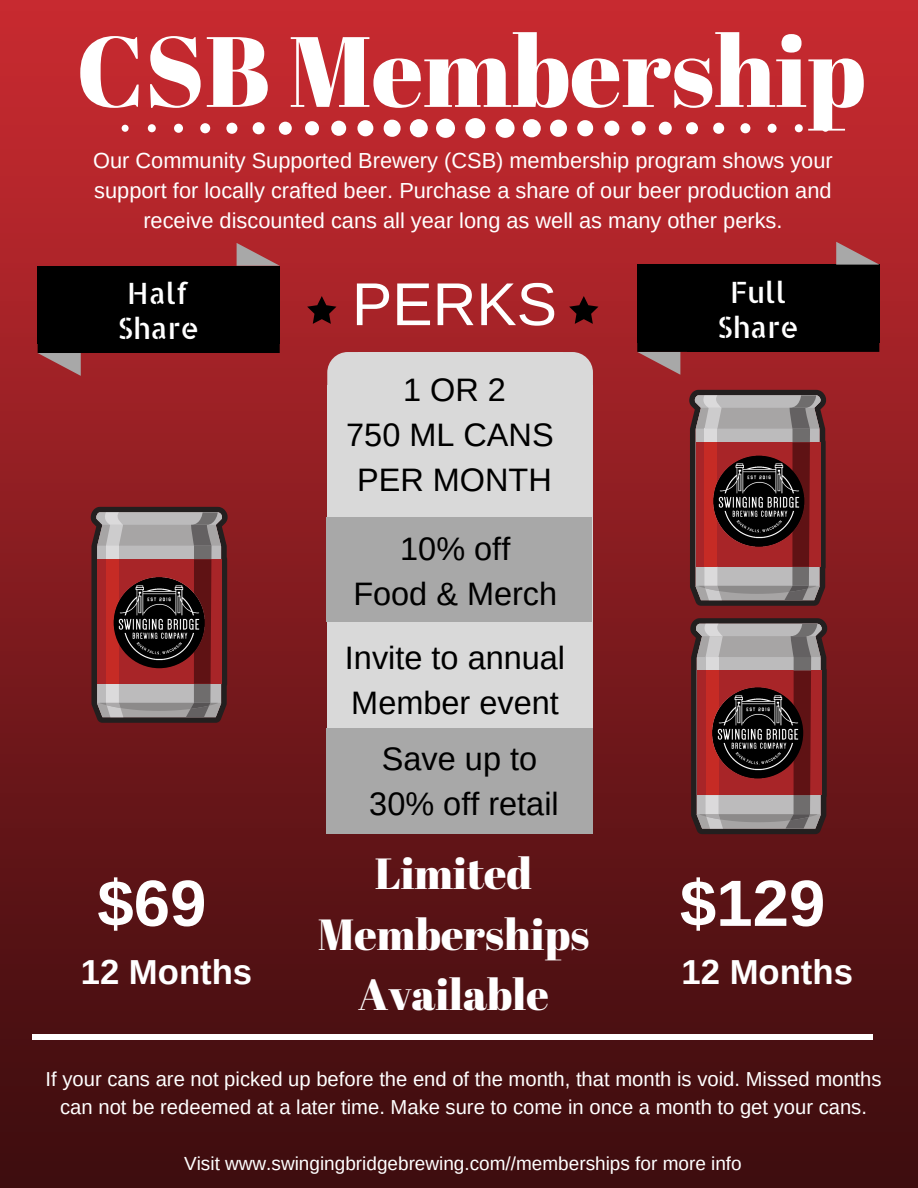
<style>
.page{position:relative;width:918px;height:1188px;background:#fff}
.page>*{position:absolute;margin:0;border:0;box-sizing:border-box;transform-origin:0 0}
.t1{font:99.6px "Abril Fatface";color:#fff}
.t2{font:700 65.4px "Arimo";color:#fff}
.t3{font:60.45px "Liberation Sans";color:#fff}
.t4{font:43.65px/60.8px "Abril Fatface";color:#fff;text-align:center}
.t5{font:700 34.65px "Arimo";color:#fff}
.t6{font:32.4px/45px "Arimo";color:#000;text-align:center}
.t7{font:29.4px/34.8px "Allerta Stencil";color:#fff;text-align:center}
.t8{font:21.75px/30.3px "Arimo";color:#fff;text-align:center}
.t9{font:20.25px/28.2px "Arimo";color:#fff;text-align:center}
.t10{font:18.9px "Arimo";color:#fff}
</style>
<div class="page">
<img style="left:0;top:0;width:918px;height:1188px">
<div style="left:88px;top:274px;width:143px;height:70px;background:#000"></div>
<div style="left:38px;top:266px;width:51px;height:10px;background:#000"></div>
<div style="left:38px;top:274px;width:51px;height:70px;background:#000"></div>
<svg style="left:38px;top:344px;width:51px;height:32px"></svg>
<div style="left:88px;top:343px;width:143px;height:10px;background:#000"></div>
<svg style="left:231px;top:344px;width:49px;height:9px"></svg>
<div style="left:230px;top:274px;width:50px;height:70px;background:#000"></div>
<div style="left:230px;top:266px;width:50px;height:10px;background:#000"></div>
<svg style="left:237px;top:243px;width:43px;height:23px"></svg>
<div style="left:88px;top:266px;width:143px;height:10px;background:#000"></div>
<div style="left:465px;top:118px;width:20px;height:20px;background:#fff;border-radius:50%"></div>
<div style="left:496px;top:119px;width:19px;height:19px;background:#fff;border-radius:50%"></div>
<div style="left:523px;top:119px;width:18px;height:18px;background:#fff;border-radius:50%"></div>
<svg style="left:550px;top:120px;width:17px;height:17px"></svg>
<svg style="left:577px;top:120px;width:16px;height:16px"></svg>
<div style="left:604px;top:121px;width:15px;height:15px;background:#fff;border-radius:50%"></div>
<div style="left:632px;top:121px;width:14px;height:14px;background:#fff;border-radius:50%"></div>
<svg style="left:659px;top:122px;width:13px;height:13px"></svg>
<svg style="left:686px;top:122px;width:12px;height:12px"></svg>
<svg style="left:713px;top:123px;width:11px;height:11px"></svg>
<div style="left:740px;top:123px;width:10px;height:10px;background:#fff;border-radius:50%"></div>
<div style="left:768px;top:124px;width:9px;height:9px;background:#fff;border-radius:50%"></div>
<div style="left:795px;top:124px;width:8px;height:8px;background:#fff;border-radius:50%"></div>
<div style="left:822px;top:125px;width:7px;height:7px;background:#fff;border-radius:50%"></div>
<div style="left:436px;top:119px;width:19px;height:19px;background:#fff;border-radius:50%"></div>
<div style="left:410px;top:119px;width:18px;height:18px;background:#fff;border-radius:50%"></div>
<svg style="left:384px;top:120px;width:17px;height:17px"></svg>
<div style="left:357px;top:120px;width:16px;height:16px;background:#fff;border-radius:50%"></div>
<div style="left:331px;top:121px;width:15px;height:15px;background:#fff;border-radius:50%"></div>
<svg style="left:305px;top:121px;width:14px;height:14px"></svg>
<div style="left:279px;top:122px;width:13px;height:13px;background:#fff;border-radius:50%"></div>
<div style="left:253px;top:122px;width:12px;height:12px;background:#fff;border-radius:50%"></div>
<svg style="left:226px;top:123px;width:11px;height:11px"></svg>
<div style="left:200px;top:123px;width:10px;height:10px;background:#fff;border-radius:50%"></div>
<div style="left:174px;top:124px;width:9px;height:9px;background:#fff;border-radius:50%"></div>
<div style="left:148px;top:124px;width:8px;height:8px;background:#fff;border-radius:50%"></div>
<div style="left:122px;top:125px;width:7px;height:7px;background:#fff;border-radius:50%"></div>
<svg style="left:562px;top:352px;width:31px;height:33px"></svg>
<div style="left:561px;top:385px;width:32px;height:419px;background:#d9d9d9"></div>
<div style="left:358px;top:385px;width:204px;height:419px;background:#d9d9d9"></div>
<div style="left:358px;top:352px;width:204px;height:34px;background:#d9d9d9"></div>
<svg style="left:327px;top:352px;width:31px;height:33px"></svg>
<div style="left:327px;top:385px;width:32px;height:419px;background:#d9d9d9"></div>
<div style="left:326px;top:518px;width:266px;height:104px;background:#a8a8a8"></div>
<div style="left:326px;top:728px;width:267px;height:106px;background:#a8a8a8"></div>
<svg style="left:690px;top:618px;width:137px;height:216px"></svg>
<div style="left:687px;top:273px;width:143px;height:70px;background:#000"></div>
<div style="left:637px;top:265px;width:51px;height:9px;background:#000"></div>
<div style="left:637px;top:273px;width:51px;height:70px;background:#000"></div>
<svg style="left:637px;top:343px;width:51px;height:32px"></svg>
<div style="left:687px;top:342px;width:143px;height:10px;background:#000"></div>
<svg style="left:830px;top:343px;width:49px;height:9px"></svg>
<div style="left:829px;top:273px;width:50px;height:70px;background:#000"></div>
<div style="left:829px;top:265px;width:50px;height:9px;background:#000"></div>
<svg style="left:836px;top:242px;width:43px;height:23px"></svg>
<div style="left:687px;top:265px;width:143px;height:9px;background:#000"></div>
<svg style="left:91px;top:507px;width:137px;height:216px"></svg>
<img style="left:114px;top:577px;width:91px;height:91px;border-radius:50%">
<svg style="left:689px;top:390px;width:137px;height:216px"></svg>
<svg style="left:569px;top:296px;width:29px;height:28px"></svg>
<svg style="left:307px;top:296px;width:29px;height:28px"></svg>
<div style="left:33px;top:1034px;width:29px;height:5px;background:#fff"></div>
<div style="left:843px;top:1034px;width:30px;height:5px;background:#fff"></div>
<div style="left:61px;top:1034px;width:206px;height:5px;background:#fff"></div>
<div style="left:266px;top:1034px;width:205px;height:5px;background:#fff"></div>
<div style="left:471px;top:1034px;width:205px;height:5px;background:#fff"></div>
<div style="left:675px;top:1034px;width:169px;height:5px;background:#fff"></div>
<img style="left:713px;top:456px;width:91px;height:91px;border-radius:50%">
<img style="left:712px;top:687px;width:91px;height:91px;border-radius:50%">
<h1 class="t1" style="left:76px;top:1px;width:791px">CSB Membership</h1>
<p class="t8" style="left:93px;top:145px;width:741px">Our Community Supported Brewery (CSB) membership program shows your support for locally crafted beer. Purchase a share of our beer production and receive discounted cans all year long as well as many other perks.</p>
<h3 class="t7" style="left:118px;top:275px;width:83px">Half<br>Share</h3>
<h2 class="t2" style="left:97px;top:867px;width:111px">$69</h2>
<h3 class="t5" style="left:81px;top:953px;width:173px">12 Months</h3>
<h3 class="t3" style="left:352px;top:270px;width:207px">PERKS</h3>
<h3 class="t6" style="left:346px;top:367px;width:209px">1OR2<br>750 ML CANS<br>PER MONTH</h3>
<h3 class="t6" style="left:353px;top:527px;width:205px">10% off<br>Food &amp; Merch</h3>
<h3 class="t6" style="left:345px;top:636px;width:222px;text-align:left">Invite to annual<br>Member event</h3>
<h3 class="t6" style="left:369px;top:736px;width:191px">Save up to<br>30% off retail</h3>
<h3 class="t4" style="left:318px;top:842px;width:273px">Limited<br>Memberships<br>Available</h3>
<h3 class="t7" style="left:717px;top:274px;width:83px">Full<br>Share</h3>
<h2 class="t2" style="left:680px;top:867px;width:147px">$129</h2>
<h3 class="t5" style="left:682px;top:953px;width:173px">12 Months</h3>
<p class="t9" style="left:46px;top:1064px;width:838px">If your cans are not picked up before the end of the month, that month is void. Missed months can not be redeemed at a later time. Make sure to come in once a month to get your cans.</p>
<p class="t10" style="left:184px;top:1153px;width:559px">Visit www.swingingbridgebrewing.com//memberships for more info</p>
</div>
